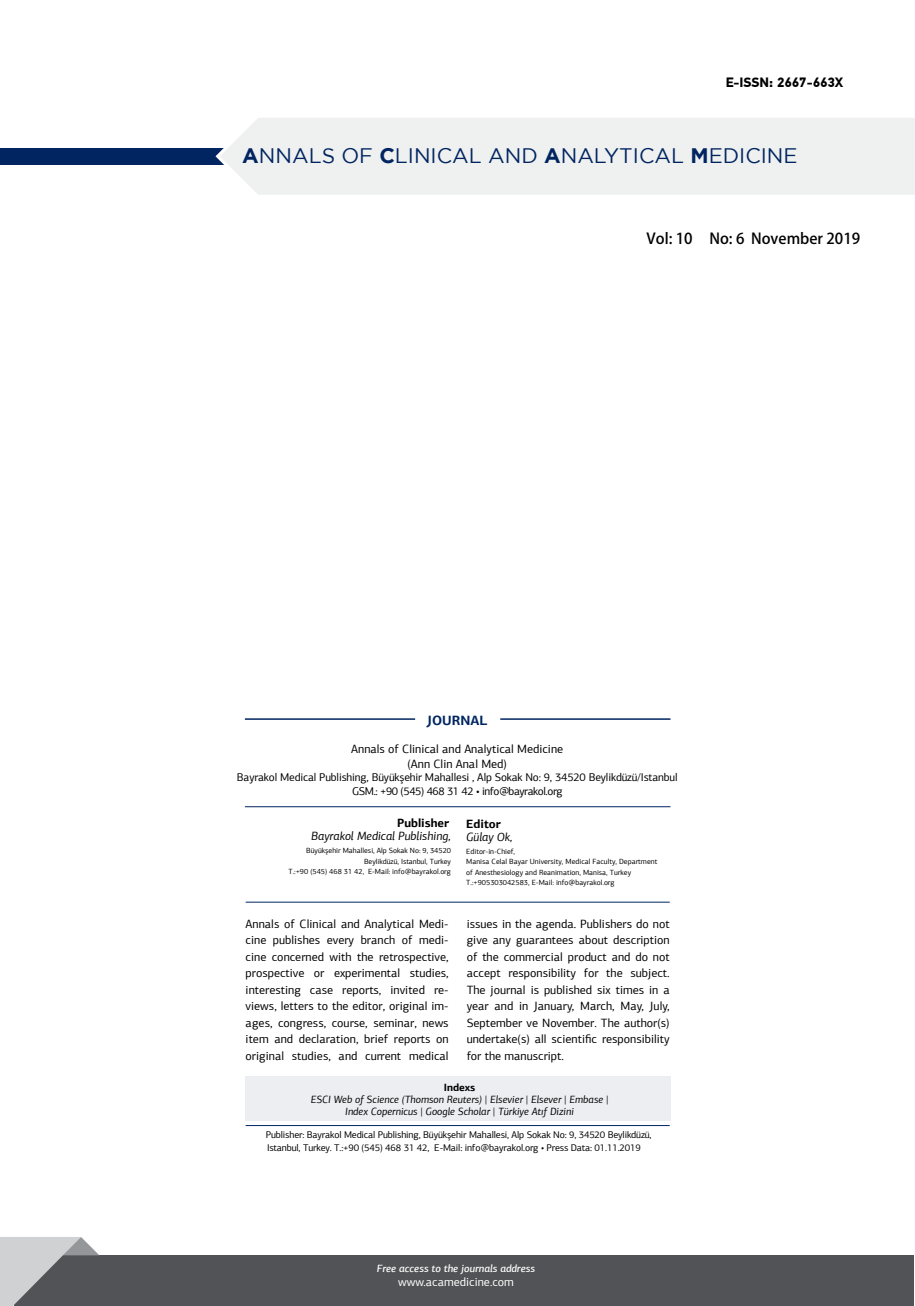
<style>
.page{position:relative;width:915px;height:1306px;background:#fff}
.page>*{position:absolute;margin:0;border:0;box-sizing:border-box;transform-origin:0 0}
.t1{font:21px "Gotham";color:#002561}
.t2{font:700 15px "Adobe Fan Heiti Std";color:#000}
.t3{font:700 13.5px "PF Din Text Pro";color:#000}
.t4{font:700 13.5px "PF Agora Sans Pro";color:#002561}
.t5{font:12px/16.5px "PF Agora Sans Pro";color:#000;text-align:justify}
.t6{font:italic 12px/13px "PF Agora Sans Pro";color:#000;text-align:right}
.t7{font:12px "PF Agora Sans Pro";color:#fff}
.t8{font:italic 12px "PF Agora Sans Pro";color:#000}
.t9{font:700 12px "PF Agora Sans Pro";color:#000}
.t10{font:11.25px/13.4px "PF Agora Sans Pro";letter-spacing:-.015em;color:#000;text-align:center}
.t11{font:italic 10.5px/12.1px "PF Agora Sans Pro";color:#000;text-align:center}
.t12{font:italic 500 10.5px "PF Agora Sans Pro";color:#fff}
.t13{font:700 10.5px "PF Agora Sans Pro";color:#000}
.t14{font:9.75px/13.5px "PF Agora Sans Pro";letter-spacing:-.015em;color:#000}
.t15{font:7.5px/10.5px "PF Agora Sans Pro";color:#000;text-align:right}
.s1{font-weight:700}
.s2{font-style:inherit}
.s3{font-weight:700;font-style:normal}
</style>
<div class="page">
<hr style="left:245px;top:718px;width:170px;height:1px;background:#002561">
<hr style="left:500px;top:718px;width:170px;height:1px;background:#002561">
<hr style="left:245px;top:901px;width:424px;height:1px;background:#002561">
<hr style="left:245px;top:806px;width:425px;height:1px;background:#002561">
<hr style="left:245px;top:1125px;width:424px;height:1px;background:#002561">
<div style="left:245px;top:1076px;width:425px;height:44px;background:#edeef2"></div>
<div style="left:0;top:148px;width:815px;height:16px;background:#002561"></div>
<div style="left:213px;top:118px;width:701px;height:77px;background:#eff0f0"></div>
<div style="left:14px;top:1255px;width:899px;height:50px;background:#525356"></div>
<svg style="left:0;top:1237px;width:99px;height:68px"></svg>
<p class="t3" style="left:725px;top:74px;width:119px">E-ISSN: 2667-663X</p>
<h1 class="t1" style="left:242px;top:144px;width:556px"><span class="s1">A</span>NNALS OF <span class="s1">C</span>LINICAL AND <span class="s1">A</span>NALYTICAL <span class="s1">M</span>EDICINE</h1>
<p class="t2" style="left:646px;top:230px;width:215px">Vol: 10 No: 6 November 2019</p>
<p class="t4" style="left:427px;top:711px;width:62px">JOURNAL</p>
<p class="t5" style="left:351px;top:742px;width:213px;line-height:14.2px;text-align:center">Annals of Clinical and Analytical Medicine (Ann Clin Anal Med)</p>
<p class="t10" style="left:237px;top:770px;width:442px">Bayrakol Medical Publishing<span class="s2">,</span> Büyükşehir Mahallesi <span class="s2">,</span> Alp Sokak No<span class="s2">:</span> 9<span class="s2">,</span> 34520 Beylikdüzü/Istanbul<br>GSM.: +90 (545) 468 31 42 • info@bayrakol.org</p>
<p class="t6" style="left:311px;top:816px;width:141px"><span class="s3">Publisher<br></span>Bayrakol Medical Publishing<span class="s2">,</span></p>
<p class="t15" style="left:288px;top:845px;width:164px">Büyükşehir Mahallesi, Alp Sokak No: 9<span class="s2">,</span> 34520<br>Beylikdüzü, Is<span class="s2">t</span>anbul, Turkey<br>T.:+90 (545) 468 31 42, E-Mail: info@<span class="s2">b</span>ayrakol.org</p>
<p class="t9" style="left:466px;top:815px;width:36px">Editor</p>
<p class="t8" style="left:466px;top:829px;width:48px">Gülay Ok,</p>
<p class="t15" style="left:466px;top:846px;width:192px;text-align:left">Editor-in-Chief,<br>Manisa Celal Bayar University, Medical Faculty, Department of Anesthesiology and Reanimation, Manisa, Turkey T.:+905303042583, E-Mail: info@bayrakol.org</p>
<p class="t5" style="left:245px;top:915px;width:204px">Annals of Clinical and Analytical Medi&shy;cine publishes every branch of medi&shy;cine concerned with the retrospective, prospective or experimental studies, interesting case reports, invited re&shy;views, letters to the editor, original im&shy;ages, congress, course, seminar, news item and declaration, brief reports on original studies, and current medical</p>
<p class="t5" style="left:466px;top:915px;width:204px">issues in the agenda. Publishers do not give any guarantees about description of the commercial product and do not accept responsibility for the subject.<br>The journal is published six times in a year and in January, March, May, July, September ve November. The author(s) undertake(s) all scientific responsibility for the manuscript.</p>
<p class="t13" style="left:443px;top:1080px;width:33px">Indexs</p>
<p class="t11" style="left:310px;top:1093px;width:299px">ESCI Web of Science (Thomson Reuters) | Elsevier | Elsever | Embase |<br>Index Copernicus | Google Scholar | Türkiye Atıf Dizini</p>
<p class="t14" style="left:266px;top:1127px;width:387px"><span class="s2">Publisher:</span> Bayrakol Medical Publishing, Büyükşehir Mahallesi, Alp Sokak No: 9, 34520 Beylikdüzü,<br>Istanbul, Turkey. T.:+90 (545) 468 31 42, E-Mail: info@bayrakol.org <span class="s2">• Press Data: 01.11.2019</span></p>
<p class="t12" style="left:377px;top:1261px;width:160px">Free access to the journals address</p>
<p class="t7" style="left:398px;top:1274px;width:117px">www.acamedicine.com</p>
</div>
